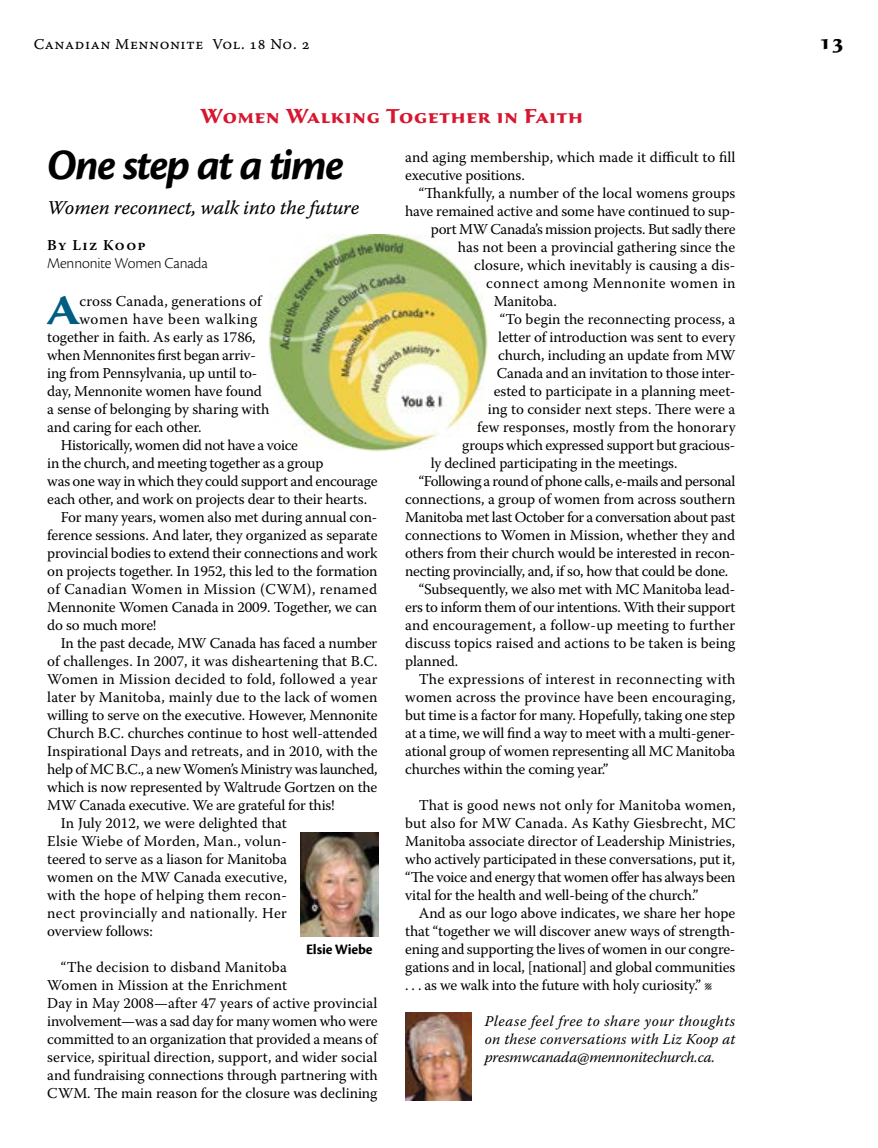
<style>
.page{position:relative;width:878px;height:1148px;background:#fff}
.page>*{position:absolute;margin:0;border:0;box-sizing:border-box;transform-origin:0 0}
.t1{font:italic 700 45px "Cronos Pro";letter-spacing:-.035em;color:#000}
.t2{font:700 40.65px "Sava Pro";color:#005e83}
.t3{font:700 21px "Sava Pro";letter-spacing:.035em;color:#d7162f}
.t4{font:700 21px "Sava Pro";color:#000}
.t5{font:19.5px "Warnock Pro It Capt";letter-spacing:-.015em;color:#000}
.t6{font:300 15.75px "Cronos Pro";letter-spacing:-.01em;color:#000}
.t7{font:15px/18px "Warnock Pro";letter-spacing:-.005em;color:#000}
.t8{font:15px "Warnock Pro";letter-spacing:.02em;color:#000}
.t9{font:italic 15px/18px "Warnock Pro";letter-spacing:-.01em;color:#000;text-align:justify}
.t10{font:15px "Warnock Pro";letter-spacing:-.025em;color:#000}
.t11{font:15px "Warnock Pro";letter-spacing:.015em;color:#000}
.t12{font:15px "Warnock Pro";letter-spacing:.025em;color:#000}
.t13{font:15px "Warnock Pro";letter-spacing:-.03em;color:#000}
.t14{font:15px "Warnock Pro";letter-spacing:.03em;color:#000}
.t15{font:15px "Warnock Pro Capt";letter-spacing:.035em;color:#000}
.t16{font:15px "Warnock Pro";letter-spacing:.04em;color:#000}
.t17{font:700 15px "Cronos Pro";letter-spacing:-.015em;color:#000}
.t18{font:600 15px "Warnock Pro";letter-spacing:.09em;color:#000}
</style>
<div class="page">
<img style="left:268px;top:234px;width:221px;height:218px">
<img style="left:405px;top:1012px;width:66px;height:88px">
<img style="left:300px;top:833px;width:78px;height:103px">
<p class="t15" style="left:34px;top:35px;width:277px">Canadian Mennonite Vol. 18 No. 2</p>
<h3 class="t4" style="left:819px;top:28px;width:27px">13</h3>
<h3 class="t3" style="left:200px;top:102px;width:384px">Women Walking Together in Faith</h3>
<p class="t7" style="left:405px;top:148px;width:332px">and aging membership, which made it difficult to fill executive positions.</p>
<p class="t7" style="left:418px;top:184px;width:318px">“Thankfully, a number of the local womens groups</p>
<p class="t7" style="left:405px;top:202px;width:331px">have remained active and some have continued to sup-</p>
<p class="t7" style="left:430px;top:220px;width:306px">port MW Canada’s mission projects. But sadly there</p>
<p class="t7" style="left:458px;top:238px;width:279px">has not been a provincial gathering since the</p>
<p class="t7" style="left:474px;top:256px;width:263px">closure, which inevitably is causing a dis-</p>
<p class="t14" style="left:486px;top:274px;width:251px">connect among Mennonite women in</p>
<p class="t7" style="left:494px;top:292px;width:65px">Manitoba.</p>
<p class="t7" style="left:500px;top:310px;width:237px">“To begin the reconnecting process, a</p>
<p class="t7" style="left:498px;top:328px;width:238px">letter of introduction was sent to every</p>
<p class="t7" style="left:498px;top:346px;width:239px">church, including an update from MW</p>
<p class="t7" style="left:496px;top:364px;width:240px">Canada and an invitation to those inter-</p>
<p class="t7" style="left:494px;top:382px;width:243px">ested to participate in a planning meet-</p>
<p class="t7" style="left:488px;top:400px;width:249px">ing to consider next steps. There were a</p>
<p class="t7" style="left:477px;top:418px;width:260px">few responses, mostly from the honorary</p>
<p class="t7" style="left:462px;top:436px;width:274px">groups which expressed support but gracious-</p>
<p class="t7" style="left:431px;top:454px;width:248px">ly declined participating in the meetings.</p>
<p class="t13" style="left:419px;top:472px;width:318px">“Following a round of phone calls, e-mails and personal</p>
<p class="t7" style="left:405px;top:490px;width:332px">connections, a group of women from across southern</p>
<p class="t10" style="left:405px;top:508px;width:331px">Manitoba met last October for a conversation about past</p>
<p class="t7" style="left:405px;top:526px;width:331px">connections to Women in Mission, whether they and</p>
<p class="t7" style="left:405px;top:544px;width:331px">others from their church would be interested in recon-</p>
<p class="t7" style="left:405px;top:562px;width:324px">necting provincially, and, if so, how that could be done.</p>
<p class="t7" style="left:419px;top:580px;width:318px">“Subsequently, we also met with MC Manitoba lead-</p>
<p class="t7" style="left:405px;top:598px;width:331px">ers to inform them of our intentions. With their support</p>
<p class="t7" style="left:405px;top:616px;width:331px">and encouragement, a follow-up meeting to further</p>
<p class="t7" style="left:405px;top:634px;width:332px">discuss topics raised and actions to be taken is being</p>
<p class="t7" style="left:405px;top:652px;width:54px">planned.</p>
<p class="t8" style="left:419px;top:670px;width:318px">The expressions of interest in reconnecting with</p>
<p class="t11" style="left:405px;top:688px;width:332px">women across the province have been encouraging,</p>
<p class="t7" style="left:405px;top:706px;width:331px">but time is a factor for many. Hopefully, taking one step</p>
<p class="t7" style="left:405px;top:724px;width:331px">at a time, we will find a way to meet with a multi-gener-</p>
<p class="t7" style="left:405px;top:742px;width:331px">ational group of women representing all MC Manitoba</p>
<p class="t7" style="left:405px;top:760px;width:205px">churches within the coming year.”</p>
<p class="t7" style="left:405px;top:796px;width:332px;text-align:justify;text-indent:14px">That is good news not only for Manitoba women, but also for MW Canada. As Kathy Giesbrecht, MC Manitoba associate director of Leadership Ministries, who actively participated in these conversations, put it, “The voice and energy that women offer has always been vital for the health and well-being of the church.”</p>
<p class="t7" style="left:405px;top:904px;width:332px;text-align:justify;text-indent:14px">And as our logo above indicates, we share her hope that “together we will discover anew ways of strength&shy;ening and supporting the lives of women in our congre&shy;gations and in local, [national] and global communities . . . as we walk into the future with holy curiosity.” l</p>
<p class="t9" style="left:485px;top:1012px;width:252px">Please feel free to share your thoughts on these conversations with Liz Koop at presmwcanada@mennonitechurch.ca.</p>
<h1 class="t1" style="left:47px;top:139px;width:298px">One step at a time</h1>
<h3 class="t5" style="left:47px;top:195px;width:313px">Women reconnect, walk into the future</h3>
<p class="t18" style="left:47px;top:236px;width:100px">By Liz Koop</p>
<p class="t6" style="left:47px;top:254px;width:162px">Mennonite Women Canada</p>
<h2 class="t2" style="left:47px;top:283px;width:34px">A</h2>
<p class="t7" style="left:79px;top:292px;width:184px">cross Canada, generations of</p>
<p class="t16" style="left:79px;top:310px;width:179px">women have been walking</p>
<p class="t7" style="left:47px;top:328px;width:210px">together in faith. As early as 1786,</p>
<p class="t7" style="left:47px;top:346px;width:210px">when Mennonites first began arriv-</p>
<p class="t7" style="left:47px;top:364px;width:211px">ing from Pennsylvania, up until to-</p>
<p class="t7" style="left:47px;top:382px;width:216px">day, Mennonite women have found</p>
<p class="t7" style="left:47px;top:400px;width:223px">a sense of belonging by sharing with</p>
<p class="t7" style="left:47px;top:418px;width:156px">and caring for each other.</p>
<p class="t7" style="left:61px;top:436px;width:239px">Historically, women did not have a voice</p>
<p class="t7" style="left:47px;top:454px;width:278px">in the church, and meeting together as a group</p>
<p class="t7" style="left:47px;top:472px;width:332px">was one way in which they could support and encourage</p>
<p class="t7" style="left:47px;top:490px;width:321px">each other, and work on projects dear to their hearts.</p>
<p class="t7" style="left:61px;top:508px;width:318px">For many years, women also met during annual con-</p>
<p class="t7" style="left:47px;top:526px;width:332px">ference sessions. And later, they organized as separate</p>
<p class="t7" style="left:47px;top:544px;width:332px">provincial bodies to extend their connections and work</p>
<p class="t7" style="left:47px;top:562px;width:332px">on projects together. In 1952, this led to the formation</p>
<p class="t12" style="left:47px;top:580px;width:331px">of Canadian Women in Mission (CWM), renamed</p>
<p class="t7" style="left:47px;top:598px;width:331px">Mennonite Women Canada in 2009. Together, we can</p>
<p class="t7" style="left:47px;top:616px;width:111px">do so much more!</p>
<p class="t7" style="left:61px;top:634px;width:318px">In the past decade, MW Canada has faced a number</p>
<p class="t7" style="left:47px;top:652px;width:332px">of challenges. In 2007, it was disheartening that B.C.</p>
<p class="t8" style="left:47px;top:670px;width:332px">Women in Mission decided to fold, followed a year</p>
<p class="t7" style="left:47px;top:688px;width:331px">later by Manitoba, mainly due to the lack of women</p>
<p class="t7" style="left:47px;top:706px;width:332px">willing to serve on the executive. However, Mennonite</p>
<p class="t7" style="left:47px;top:724px;width:332px">Church B.C. churches continue to host well-attended</p>
<p class="t7" style="left:47px;top:742px;width:332px">Inspirational Days and retreats, and in 2010, with the</p>
<p class="t10" style="left:47px;top:760px;width:332px">help of MC B.C., a new Women’s Ministry was launched,</p>
<p class="t7" style="left:47px;top:778px;width:331px">which is now represented by Waltrude Gortzen on the</p>
<p class="t7" style="left:47px;top:796px;width:289px">MW Canada executive. We are grateful for this!</p>
<p class="t7" style="left:61px;top:814px;width:228px">In July 2012, we were delighted that</p>
<p class="t8" style="left:47px;top:832px;width:241px">Elsie Wiebe of Morden, Man., volun-</p>
<p class="t7" style="left:47px;top:850px;width:241px">teered to serve as a liason for Manitoba</p>
<p class="t7" style="left:47px;top:868px;width:241px">women on the MW Canada executive,</p>
<p class="t11" style="left:47px;top:886px;width:241px">with the hope of helping them recon-</p>
<p class="t12" style="left:47px;top:904px;width:241px">nect provincially and nationally. Her</p>
<p class="t7" style="left:47px;top:922px;width:107px">overview follows:</p>
<p class="t7" style="left:47px;top:958px;width:332px;text-indent:14px">“The decision to disband Manitoba<br>Women in Mission at the Enrichment<br>Day in May 2008—after 47 years of active provincial involvement—was a sad day for many women who were committed to an organization that provided a means of service, spiritual direction, support, and wider social and fundraising connections through partnering with CWM. The main reason for the closure was declining</p>
<p class="t17" style="left:306px;top:941px;width:68px">Elsie Wiebe</p>
</div>
